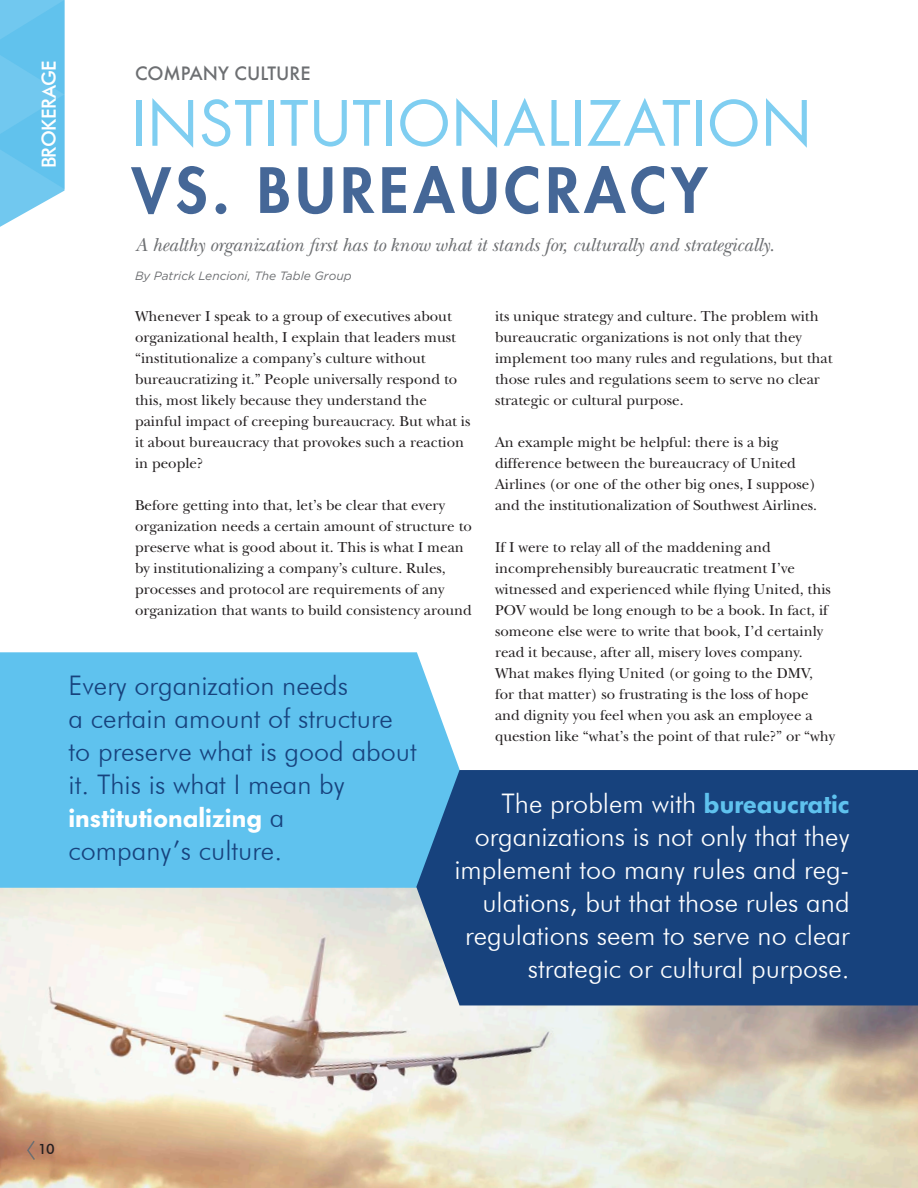
<style>
.page{position:relative;width:918px;height:1188px;background:#fff}
.page>*{position:absolute;margin:0;border:0;box-sizing:border-box;transform-origin:0 0}
.t1{font:60.75px "Futura Std";letter-spacing:.02em;color:#5fc2ee}
.t2{font:800 60.75px "Futura Std";letter-spacing:.08em;color:#17427d}
.t3{font:300 27px/33px "Futura BT";color:#fff;text-align:right}
.t4{font:300 27px/33px "Futura BT";color:#17427d}
.t5{font:600 27px "Futura BQ";color:#fff}
.t6{font:italic 19.5px "New Baskerville";letter-spacing:-.01em;color:#6d6f72}
.t7{font:500 19.5px "Futura BT";letter-spacing:-.02em;color:#fff}
.t8{font:500 18px "Futura";color:#6d6f72}
.t9{font:15px/21px "New Baskerville";color:#231f20}
.t10{font:500 14.25px "Futura BT";color:#231f20}
.t11{font:italic 12px "Gotham";color:#6d6f72}
.s1{font-family:"Futura BT";font-weight:300;color:#17427d}
.s2{font-family:"Futura BQ";font-weight:600;color:#5fc2ee}
</style>
<div class="page">
<img style="left:0;top:888px;width:918px;height:300px">
<svg style="left:26px;top:1139px;width:10px;height:23px"></svg>
<svg style="left:0;top:0;width:65px;height:227px;background:#75c9ef"></svg>
<div style="left:0;top:652px;width:460px;height:236px;background:#5fc2ee"></div>
<div style="left:416px;top:770px;width:502px;height:235px;background:#17427d"></div>
<h3 class="t7" style="left:37px;top:168px;width:109px;rotate:-90deg">BROKERAGE</h3>
<p class="t8" style="left:135px;top:61px;width:177px">COMPANY CULTURE</p>
<h1 class="t1" style="left:132px;top:85px;width:681px">INSTITUTIONALIZATION</h1>
<h1 class="t2" style="left:132px;top:152px;width:577px">VS. BUREAUCRACY</h1>
<h3 class="t6" style="left:135px;top:233px;width:641px">A healthy organization first has to know what it stands for, culturally and strategically.</h3>
<p class="t11" style="left:135px;top:269px;width:218px">By Patrick Lencioni, The Table Group</p>
<p class="t9" style="left:135px;top:305px;width:337px">Whenever I speak to a group of executives about organizational health, I explain that leaders must “institutionalize a company’s culture without bureaucratizing it.” People universally respond to this, most likely because they understand the painful impact of creeping bureaucracy. But what is it about bureaucracy that provokes such a reaction in people?</p>
<p class="t9" style="left:135px;top:494px;width:338px">Before getting into that, let’s be clear that every organization needs a certain amount of structure to preserve what is good about it. This is what I mean by institutionalizing a company’s culture. Rules, processes and protocol are requirements of any organization that wants to build consistency around</p>
<p class="t9" style="left:495px;top:305px;width:339px">its unique strategy and culture. The problem with bureaucratic organizations is not only that they implement too many rules and regulations, but that those rules and regulations seem to serve no clear strategic or cultural purpose.</p>
<p class="t9" style="left:495px;top:431px;width:324px">An example might be helpful: there is a big difference between the bureaucracy of United Airlines (or one of the other big ones, I suppose) and the institutionalization of Southwest Airlines.</p>
<p class="t9" style="left:495px;top:536px;width:342px">If I were to relay all of the maddening and incomprehensibly bureaucratic treatment I’ve witnessed and experienced while flying United, this POV would be long enough to be a book. In fact, if someone else were to write that book, I’d certainly read it because, after all, misery loves company.<br>What makes flying United (or going to the DMV, for that matter) so frustrating is the loss of hope and dignity you feel when you ask an employee a question like “what’s the point of that rule?” or “why</p>
<h2 class="t4" style="left:69px;top:669px;width:350px">Every organization needs<br>a certain amount of structure to preserve what is good about it. This is what I mean by</h2>
<h2 class="t5" style="left:69px;top:802px;width:217px">institutionalizing <span class="s1">a</span></h2>
<h2 class="t4" style="left:69px;top:833px;width:215px">company’s culture.</h2>
<h2 class="t3" style="left:454px;top:786px;width:397px">The problem with <span class="s2">bureaucratic </span>organizations is not only that they implement too many rules and reg&shy;ulations, but that those rules and regulations seem to serve no clear strategic or cultural purpose.</h2>
<p class="t10" style="left:38px;top:1140px;width:18px">10</p>
</div>
